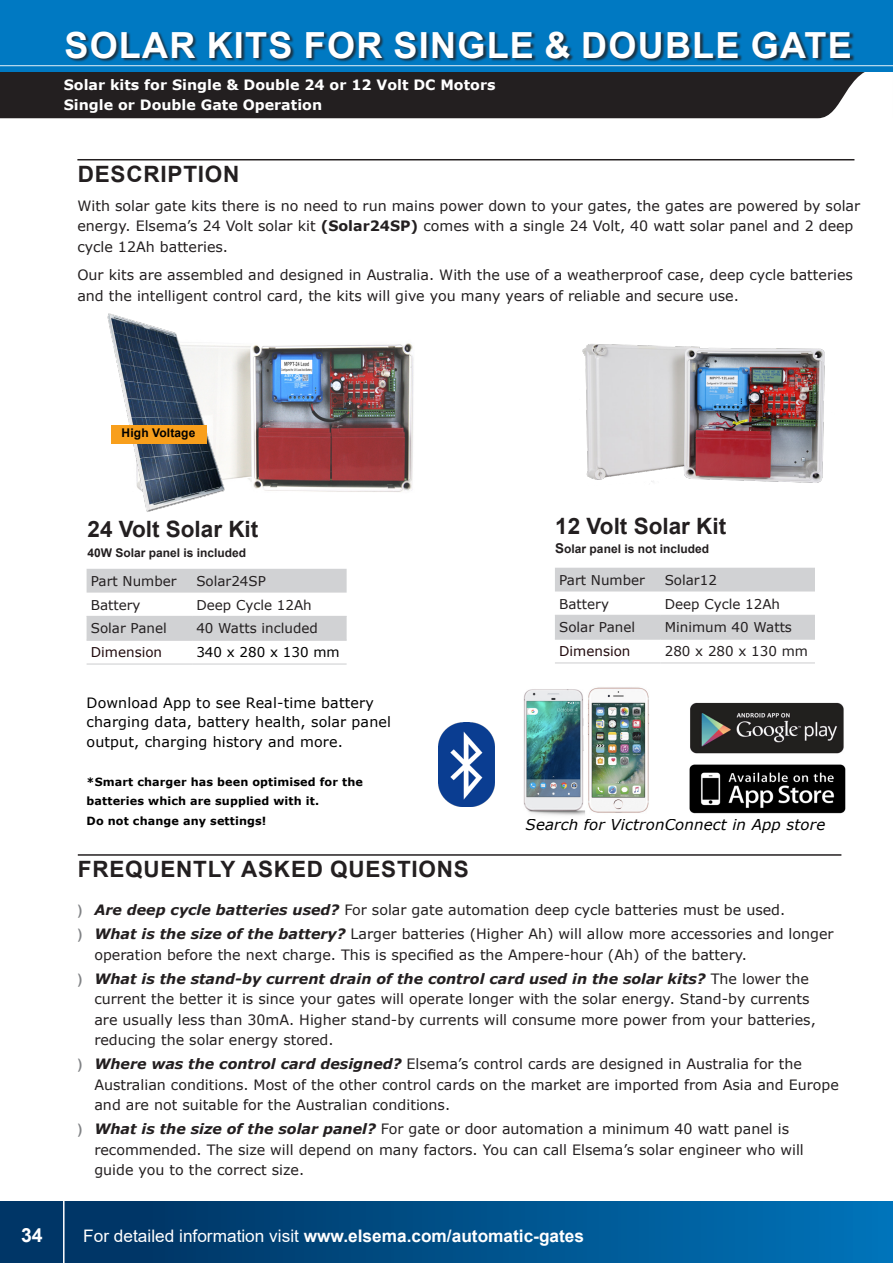
<style>
.page{position:relative;width:893px;height:1263px;background:#fff}
.page>*{position:absolute;margin:0;border:0;box-sizing:border-box;transform-origin:0 0}
.t1{font:700 36px "Arial";letter-spacing:.035em;color:#fff}
.t2{font:700 22.5px "Arial";letter-spacing:.035em;color:#231f20}
.t3{font:700 22.5px "Arial";color:#231f20}
.t4{font:700 19.5px "Arial";color:#fff}
.t5{font:700 17.25px "Arial";color:#fff}
.t6{font:italic 15px "Verdana";letter-spacing:.01em;color:#000}
.t7{font:14.25px/20.2px "Verdana";color:#231f20}
.t8{font:14.25px/19.5px "Verdana";letter-spacing:.01em;color:#000}
.t9{font:700 14.25px/20.2px "Verdana";color:#fff}
.Table_Table_Text{font:13.5px "Verdana";color:#231f20}
.Table_Table_Text-2{font:13.5px "Verdana";color:#210a0d}
.Table_Table_Text-3{font:13.5px "Verdana";color:#000}
.t10{font:700 12px "Arial";color:#231f20}
.t11{font:700 12px "Arial";letter-spacing:.01em;color:#000}
.t12{font:700 11.25px/19.5px "Verdana";letter-spacing:.01em;color:#000}
.s1{font-weight:700}
.s2{font-size:13.5px}
.s3{font-family:"Arial Rounded MT Bold";color:#808285}
.s4{font-weight:700;font-style:italic}
.s5{font-weight:400}
</style>
<div class="page">
<div style="left:0;top:72px;width:865px;height:46px;background:#231f20"></div>
<div style="left:0;top:0;width:893px;height:72px;background:#0079c2"></div>
<div style="left:66px;top:32px;width:789px;height:30px;background:#231f20;opacity:.75"></div>
<div style="left:0;top:1201px;width:893px;height:62px;background:linear-gradient(to right,#002e5b,#0072b7)"></div>
<hr style="left:63px;top:1178px;width:2px;height:85px;background:#fff">
<svg style="left:87px;top:569px;width:260px;height:71px"></svg>
<hr style="left:87px;top:616px;width:105px;height:1px;background:#d1d2d4">
<hr style="left:192px;top:616px;width:155px;height:1px;background:#d1d2d4">
<hr style="left:87px;top:640px;width:105px;height:1px;background:#d1d2d4">
<hr style="left:192px;top:640px;width:155px;height:1px;background:#d1d2d4">
<hr style="left:87px;top:663px;width:105px;height:2px;background:#d1d2d4">
<hr style="left:192px;top:663px;width:155px;height:2px;background:#d1d2d4">
<svg style="left:555px;top:568px;width:260px;height:70px"></svg>
<hr style="left:555px;top:615px;width:105px;height:1px;background:#d1d2d4">
<hr style="left:660px;top:615px;width:155px;height:1px;background:#d1d2d4">
<hr style="left:555px;top:638px;width:105px;height:2px;background:#d1d2d4">
<hr style="left:660px;top:638px;width:155px;height:2px;background:#d1d2d4">
<hr style="left:555px;top:662px;width:105px;height:1px;background:#d1d2d4">
<hr style="left:660px;top:662px;width:155px;height:1px;background:#d1d2d4">
<hr style="left:78px;top:854px;width:763px;height:2px;background:#231f20">
<img style="left:230px;top:343px;width:184px;height:149px">
<img style="left:582px;top:344px;width:243px;height:139px">
<hr style="left:0;top:65px;width:893px;height:1px;background:#fff">
<hr style="left:77px;top:159px;width:777px;height:1px;background:#231f20">
<img style="left:439px;top:722px;width:55px;height:84px">
<img style="left:689px;top:702px;width:157px;height:112px">
<img style="left:523px;top:687px;width:126px;height:129px">
<img style="left:107px;top:313px;width:123px;height:199px">
<div style="left:111px;top:425px;width:95px;height:18px;background:#f89f1c"></div>
<p class="t1" style="left:64px;top:20px;width:789px">SOLAR KITS FOR SINGLE &amp; DOUBLE GATE</p>
<p class="t9" style="left:64px;top:74px;width:433px">Solar kits for Single &amp; Double 24 or 12 Volt DC Motors<br>Single or Double Gate Operation</p>
<h2 class="t2" style="left:78px;top:158px;width:163px">DESCRIPTION</h2>
<p class="t7" style="left:77px;top:196px;width:784px">With solar gate kits there is no need to run mains power down to your gates, the gates are powered by solar energy. Elsema’s 24 Volt solar kit <span class="s1">(Solar24SP)</span> comes with a single 24 Volt, 40 watt solar panel and 2 deep cycle 12Ah batteries.</p>
<p class="t7" style="left:77px;top:265px;width:777px">Our kits are assembled and designed in Australia. With the use of a weatherproof case, deep cycle batteries and the intelligent control card, the kits will give you many years of reliable and secure use.</p>
<p class="t11" style="left:122px;top:425px;width:75px">High Voltage</p>
<p class="t3" style="left:87px;top:514px;width:172px">24 Volt Solar Kit</p>
<p class="t10" style="left:87px;top:544px;width:160px">40W Solar panel is included</p>
<p class="Table_Table_Text" style="left:91px;top:572px;width:87px">Part Number</p>
<p class="Table_Table_Text" style="left:196px;top:572px;width:71px">Solar24SP</p>
<p class="Table_Table_Text" style="left:91px;top:595px;width:51px">Battery</p>
<p class="Table_Table_Text" style="left:196px;top:595px;width:117px">Deep Cycle 12Ah</p>
<p class="Table_Table_Text" style="left:91px;top:619px;width:77px">Solar Panel</p>
<p class="Table_Table_Text" style="left:196px;top:619px;width:123px">40 Watts included</p>
<p class="Table_Table_Text-2" style="left:91px;top:643px;width:73px">Dimension</p>
<p class="Table_Table_Text-3" style="left:196px;top:643px;width:145px">340 x 280 x 130 mm</p>
<p class="t8" style="left:87px;top:693px;width:306px">Download App to see Real-time battery charging data, battery health, solar panel output, charging history and more.</p>
<p class="t12" style="left:87px;top:772px;width:278px">*Smart charger has been optimised for the batteries which are supplied with it.<br>Do not change any settings!</p>
<p class="t3" style="left:555px;top:510px;width:172px">12 Volt Solar Kit</p>
<p class="t10" style="left:555px;top:541px;width:155px"><span class="s2">S</span>olar panel is not included</p>
<p class="Table_Table_Text" style="left:559px;top:571px;width:87px">Part Number</p>
<p class="Table_Table_Text" style="left:665px;top:571px;width:54px">Solar12</p>
<p class="Table_Table_Text" style="left:559px;top:594px;width:51px">Battery</p>
<p class="Table_Table_Text" style="left:665px;top:594px;width:117px">Deep Cycle 12Ah</p>
<p class="Table_Table_Text" style="left:559px;top:618px;width:77px">Solar Panel</p>
<p class="Table_Table_Text" style="left:665px;top:618px;width:129px">Minimum 40 Watts</p>
<p class="Table_Table_Text-2" style="left:559px;top:642px;width:73px">Dimension</p>
<p class="Table_Table_Text" style="left:665px;top:642px;width:145px">280 x 280 x 130 mm</p>
<p class="t6" style="left:526px;top:814px;width:301px">Search for VictronConnect in App store</p>
<h2 class="t2" style="left:78px;top:854px;width:393px">FREQUENTLY ASKED QUESTIONS</h2>
<p class="t7" style="left:77px;top:899px;width:709px"><span class="s3">)</span> <span class="s4">Are deep cycle batteries used?</span> For solar gate automation deep cycle batteries must be used.</p>
<p class="t7" style="left:94px;top:924px;width:741px;text-indent:-17px"><span class="s3">)</span> <span class="s4">What is the size of the battery?</span> Larger batteries (Higher Ah) will allow more accessories and longer operation before the next charge. This is specified as the Ampere-hour (Ah) of the battery.</p>
<p class="t7" style="left:94px;top:968px;width:723px;text-indent:-17px"><span class="s3">)</span> <span class="s4">What is the stand-by current drain of the control card used in the solar kits?</span> The lower the current the better it is since your gates will operate longer with the solar energy. Stand-by currents are usually less than 30mA. Higher stand-by currents will consume more power from your batteries, reducing the solar energy stored.</p>
<p class="t7" style="left:94px;top:1054px;width:746px;text-indent:-17px"><span class="s3">)</span> <span class="s4">Where was the control card designed?</span> Elsema’s control cards are designed in Australia for the<br>Australian conditions. Most of the other control cards on the market are imported from Asia and Europe and are not suitable for the Australian conditions.</p>
<p class="t7" style="left:94px;top:1119px;width:711px;text-indent:-17px"><span class="s3">)</span> <span class="s4">What is the size of the solar panel?</span> For gate or door automation a minimum 40 watt panel is recommended. The size will depend on many factors. You can call Elsema’s solar engineer who will guide you to the correct size.</p>
<h3 class="t4" style="left:21px;top:1221px;width:23px">34</h3>
<p class="t5" style="left:83px;top:1223px;width:502px"><span class="s5">For detailed information visit</span> www.elsema.com/automatic-gates</p>
</div>
